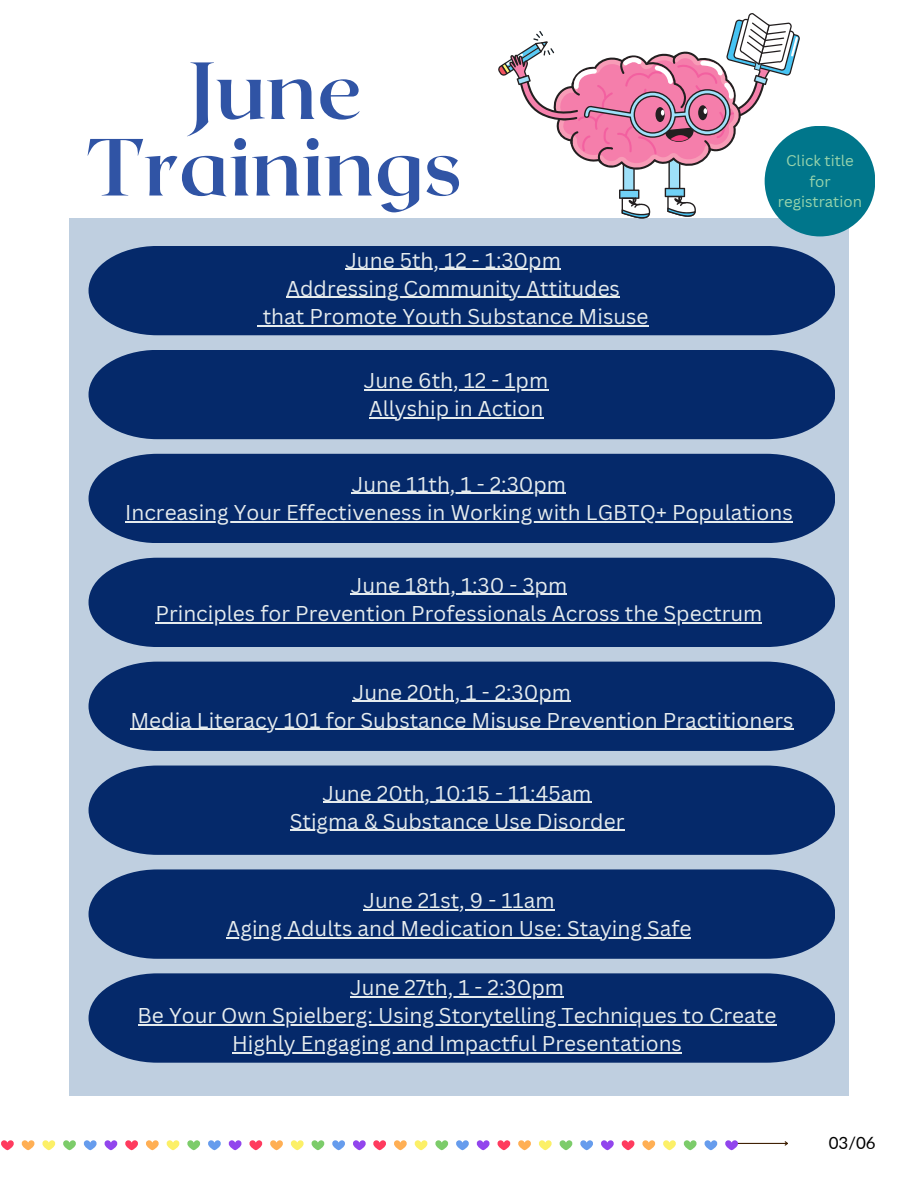
<style>
.page{position:relative;width:918px;height:1188px;background:#fff}
.page>*{position:absolute;margin:0;border:0;box-sizing:border-box;transform-origin:0 0}
.t1{font:700 80.85px/76.5px "Roxborough CF";color:#3054a5;text-align:center}
.t2{font:20.85px/28.2px "Canva Sans";color:#e6ecee;text-align:center}
.t3{font:16.95px "Lato";color:#000}
.t4{font:15px/20.2px "Canva Sans";color:#98d4ac;text-align:center}
</style>
<div class="page">
<div style="left:69px;top:218px;width:780px;height:878px;background:#bccddf"></div>
<hr style="left:728px;top:1143px;width:59px;height:1px;background:#402104">
<svg style="left:784px;top:1141px;width:4px;height:5px"></svg>
<div style="left:89px;top:246px;width:746px;height:89px;background:#05296a"></div>
<svg style="left:498px;top:13px;width:302px;height:205px"></svg>
<div style="left:765px;top:126px;width:110px;height:110px;background:#00768b;border-radius:50%"></div>
<div style="left:89px;top:350px;width:746px;height:89px;background:#05296a"></div>
<div style="left:89px;top:454px;width:746px;height:89px;background:#05296a"></div>
<div style="left:89px;top:558px;width:746px;height:89px;background:#05296a"></div>
<div style="left:89px;top:662px;width:746px;height:89px;background:#05296a"></div>
<div style="left:89px;top:766px;width:746px;height:89px;background:#05296a"></div>
<svg style="left:89px;top:869px;width:746px;height:90px;background:#0f3270"></svg>
<svg style="left:89px;top:973px;width:746px;height:90px;background:#113471"></svg>
<hr style="left:351px;top:594px;width:216px;height:1px;background:#e6ecee">
<hr style="left:156px;top:622px;width:606px;height:1px;background:#e6ecee">
<hr style="left:323px;top:802px;width:268px;height:1px;background:#e6ecee">
<hr style="left:290px;top:830px;width:334px;height:1px;background:#e6ecee">
<hr style="left:353px;top:701px;width:218px;height:1px;background:#e6ecee">
<hr style="left:130px;top:729px;width:663px;height:1px;background:#e6ecee">
<hr style="left:350px;top:996px;width:214px;height:1px;background:#e6ecee">
<hr style="left:138px;top:1024px;width:638px;height:1px;background:#e6ecee">
<hr style="left:232px;top:1052px;width:450px;height:1px;background:#e6ecee">
<hr style="left:352px;top:493px;width:214px;height:1px;background:#e6ecee">
<hr style="left:125px;top:521px;width:668px;height:1px;background:#e6ecee">
<hr style="left:364px;top:389px;width:184px;height:2px;background:#e6ecee">
<hr style="left:369px;top:418px;width:174px;height:1px;background:#e6ecee">
<hr style="left:345px;top:269px;width:216px;height:1px;background:#e6ecee">
<hr style="left:286px;top:297px;width:334px;height:1px;background:#e6ecee">
<hr style="left:263px;top:325px;width:386px;height:1px;background:#e6ecee">
<hr style="left:363px;top:909px;width:192px;height:1px;background:#e6ecee">
<hr style="left:227px;top:937px;width:464px;height:1px;background:#e6ecee">
<svg style="left:1px;top:1140px;width:13px;height:10px"></svg>
<svg style="left:21px;top:1140px;width:35px;height:10px"></svg>
<svg style="left:63px;top:1140px;width:13px;height:10px"></svg>
<svg style="left:83px;top:1140px;width:14px;height:10px"></svg>
<svg style="left:104px;top:1140px;width:14px;height:10px"></svg>
<svg style="left:125px;top:1140px;width:13px;height:10px"></svg>
<svg style="left:146px;top:1140px;width:13px;height:10px"></svg>
<svg style="left:166px;top:1140px;width:14px;height:10px"></svg>
<svg style="left:187px;top:1140px;width:13px;height:10px"></svg>
<svg style="left:208px;top:1140px;width:13px;height:10px"></svg>
<svg style="left:228px;top:1140px;width:35px;height:10px"></svg>
<svg style="left:270px;top:1140px;width:13px;height:10px"></svg>
<svg style="left:290px;top:1140px;width:14px;height:10px"></svg>
<svg style="left:311px;top:1140px;width:14px;height:10px"></svg>
<svg style="left:332px;top:1140px;width:13px;height:10px"></svg>
<svg style="left:353px;top:1140px;width:33px;height:10px"></svg>
<svg style="left:394px;top:1140px;width:13px;height:10px"></svg>
<svg style="left:414px;top:1140px;width:14px;height:10px"></svg>
<svg style="left:435px;top:1140px;width:14px;height:10px"></svg>
<svg style="left:456px;top:1140px;width:13px;height:10px"></svg>
<svg style="left:476px;top:1140px;width:35px;height:10px"></svg>
<svg style="left:518px;top:1140px;width:13px;height:10px"></svg>
<svg style="left:539px;top:1140px;width:13px;height:10px"></svg>
<svg style="left:559px;top:1140px;width:14px;height:10px"></svg>
<svg style="left:580px;top:1140px;width:13px;height:10px"></svg>
<svg style="left:601px;top:1140px;width:13px;height:10px"></svg>
<svg style="left:621px;top:1140px;width:14px;height:10px"></svg>
<svg style="left:642px;top:1140px;width:14px;height:10px"></svg>
<svg style="left:663px;top:1140px;width:13px;height:10px"></svg>
<svg style="left:683px;top:1140px;width:35px;height:10px"></svg>
<svg style="left:725px;top:1140px;width:14px;height:10px"></svg>
<h2 class="t1" style="left:87px;top:48px;width:377px">June<br>Trainings</h2>
<p class="t2" style="left:263px;top:245px;width:387px">June 5th, 12 - 1:30pm<br>Addressing Community Attitudes<br>that Promote Youth Substance Misuse</p>
<p class="t2" style="left:364px;top:366px;width:186px;text-align:left">June 6th, 12 - 1pm<br>Allyship in Action</p>
<h2 class="t4" style="left:778px;top:151px;width:86px">Click title for registration</h2>
<h3 class="t2" style="left:352px;top:470px;width:216px">June 11th, 1 - 2:30pm</h3>
<p class="t2" style="left:125px;top:498px;width:669px">Increasing Your Effectiveness in Working with LGBTQ+ Populations</p>
<h1 class="t2" style="left:351px;top:571px;width:218px">June 18th, 1:30 - 3pm</h1>
<p class="t2" style="left:156px;top:599px;width:608px">Principles for Prevention Professionals Across the Spectrum</p>
<h2 class="t2" style="left:353px;top:677px;width:220px">June 20th, 1 - 2:30pm</h2>
<h2 class="t2" style="left:130px;top:705px;width:665px">Media Literacy 101 for Substance Misuse Prevention Practitioners</h2>
<h2 class="t2" style="left:323px;top:778px;width:270px">June 20th, 10:15 - 11:45am</h2>
<h2 class="t2" style="left:290px;top:807px;width:336px">Stigma &amp; Substance Use Disorder</h2>
<p class="t2" style="left:227px;top:886px;width:466px">June 21st, 9 - 11am<br>Aging Adults and Medication Use: Staying Safe</p>
<h2 class="t2" style="left:350px;top:973px;width:215px">June 27th, 1 - 2:30pm</h2>
<h2 class="t2" style="left:138px;top:1001px;width:640px">Be Your Own Spielberg: Using Storytelling Techniques to Create</h2>
<p class="t2" style="left:232px;top:1029px;width:451px">Highly Engaging and Impactful Presentations</p>
<p class="t3" style="left:829px;top:1132px;width:48px">03/06</p>
</div>
